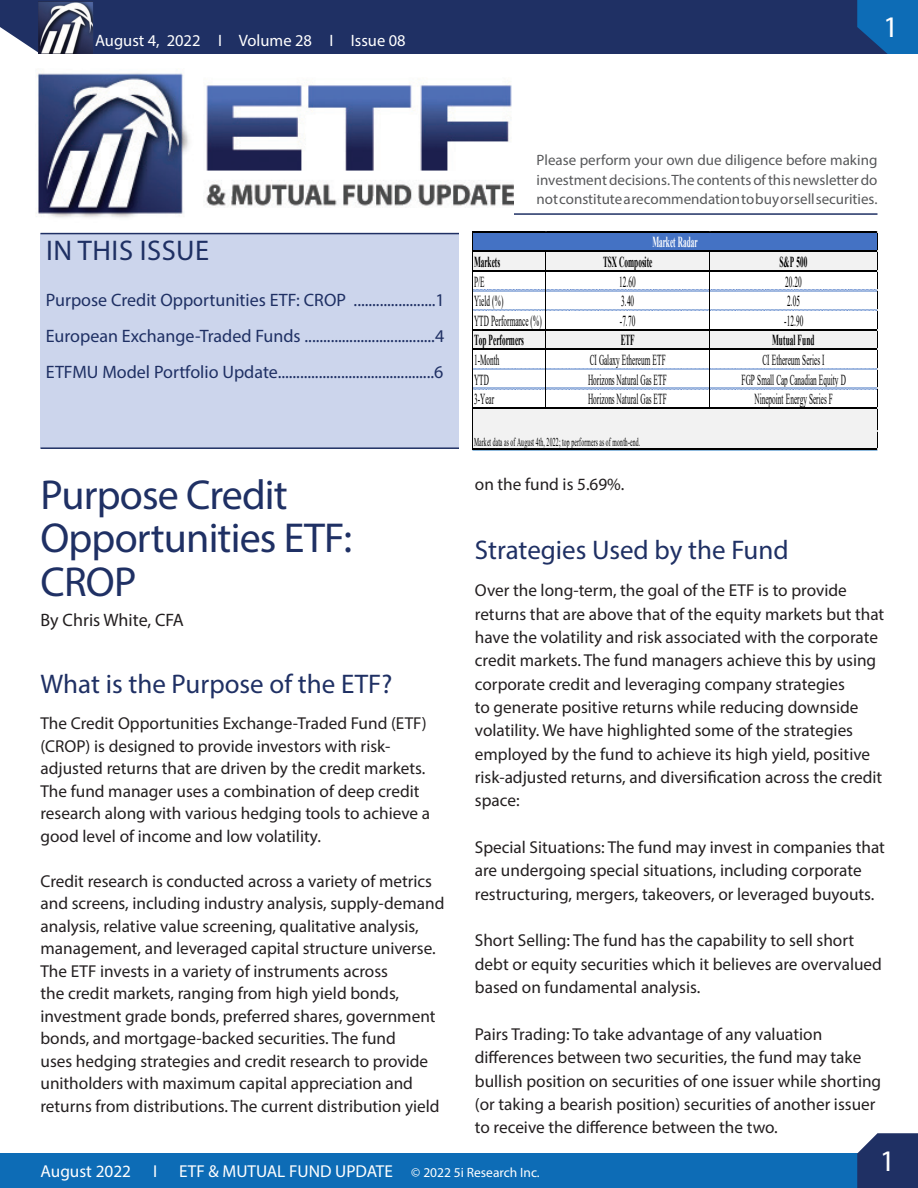
<style>
.page{position:relative;width:918px;height:1188px;background:#fff}
.page>*{position:absolute;margin:0;border:0;box-sizing:border-box;transform-origin:0 0}
.Headline{font:42px/43.5px "Myriad Pro";letter-spacing:-.02em;color:#1f3064}
.t1{font:30px "Myriad Pro";color:#fff}
.subhead{font:28.5px "Myriad Pro";letter-spacing:.02em;color:#1f3064}
.subhead-2{font:27px "Myriad Pro";color:#1f3064}
.body_text{font:18px "Myriad Pro";color:#1f3064}
.Headline-2{font:18px "Myriad Pro";color:#231f20}
.Headline-3{font:17.25px/22.5px "Myriad Pro";color:#231f20}
.subhead-3{font:17.25px/23.4px "Myriad Pro";color:#231f20}
.t2{font:17.25px "Myriad Pro";color:#fff}
.t3{font:16.5px "Myriad Pro";color:#fff}
.t4{font:15.3px "Times New Roman";color:#000;scale:.48 1}
.t5{font:700 15.3px "Times New Roman";color:#000;scale:.48 1}
.t6{font:700 15.3px "Times New Roman";color:#fff;scale:.48 1}
.disclaimer{font:15px/19.5px "Myriad Pro";color:#57585a;text-align:justify}
.t7{font:12px "Times New Roman";letter-spacing:.03em;color:#000;scale:.48 1}
.s1{font-size:13.5px}
</style>
<div class="page">
<div style="left:0;top:1153px;width:918px;height:35px;background:#0d6cb6"></div>
<div style="left:0;top:0;width:857px;height:54px;background:#1f3064"></div>
<svg style="left:857px;top:0;width:61px;height:54px;background:#0f64ab"></svg>
<svg style="left:857px;top:1133px;width:61px;height:55px;background:#2d3e6e"></svg>
<div style="left:41px;top:0;width:54px;height:54px;border:1px solid #1f3064"></div>
<div style="left:40px;top:234px;width:419px;height:214px;background:#ccd5ec"></div>
<hr style="left:40px;top:233px;width:419px;height:1px;background:#1f3064">
<hr style="left:205px;top:213px;width:673px;height:2px;background:#1f3064">
<hr style="left:40px;top:447px;width:419px;height:2px;background:#1f3064">
<hr style="left:472px;top:446px;width:406px;height:4px;background:#000">
<img style="left:39px;top:1px;width:54px;height:53px">
<img style="left:36px;top:73px;width:478px;height:145px">
<div style="left:473px;top:232px;width:404px;height:20px;background:#4472c4"></div>
<div style="left:473px;top:251px;width:404px;height:20px;background:#f2f2f2"></div>
<div style="left:473px;top:329px;width:404px;height:21px;background:#f2f2f2"></div>
<div style="left:473px;top:408px;width:404px;height:42px;background:#f2f2f2"></div>
<hr style="left:473px;top:231px;width:405px;height:1px;background:#000">
<hr style="left:473px;top:251px;width:405px;height:1px;background:#000">
<hr style="left:473px;top:270px;width:405px;height:1px;background:#000">
<hr style="left:473px;top:290px;width:72px;height:1px;background:#bfbfbf">
<hr style="left:546px;top:290px;width:163px;height:1px;background:#bfbfbf">
<hr style="left:710px;top:290px;width:167px;height:1px;background:#bfbfbf">
<hr style="left:473px;top:310px;width:72px;height:1px;background:#bfbfbf">
<hr style="left:546px;top:310px;width:163px;height:1px;background:#bfbfbf">
<hr style="left:710px;top:310px;width:167px;height:1px;background:#bfbfbf">
<hr style="left:473px;top:329px;width:405px;height:1px;background:#000">
<hr style="left:473px;top:349px;width:405px;height:1px;background:#000">
<hr style="left:473px;top:368px;width:72px;height:1px;background:#bfbfbf">
<hr style="left:546px;top:368px;width:163px;height:1px;background:#bfbfbf">
<hr style="left:710px;top:368px;width:167px;height:1px;background:#bfbfbf">
<hr style="left:473px;top:388px;width:72px;height:1px;background:#bfbfbf">
<hr style="left:546px;top:388px;width:163px;height:1px;background:#bfbfbf">
<hr style="left:710px;top:388px;width:167px;height:1px;background:#bfbfbf">
<hr style="left:545px;top:252px;width:1px;height:157px;background:#000">
<hr style="left:709px;top:252px;width:1px;height:157px;background:#000">
<hr style="left:473px;top:408px;width:405px;height:1px;background:#000">
<hr style="left:473px;top:231px;width:1px;height:219px;background:#000">
<hr style="left:473px;top:449px;width:405px;height:1px;background:#000">
<hr style="left:877px;top:232px;width:1px;height:218px;background:#000">
<p class="t3" style="left:95px;top:30px;width:312px">August 4, 2022 I Volume 28 I Issue 08</p>
<h2 class="t1" style="left:883px;top:9px;width:17px">1</h2>
<p class="subhead" style="left:46px;top:233px;width:165px">IN THIS ISSUE</p>
<p class="body_text" style="left:46px;top:289px;width:400px">Purpose Credit Opportunities ETF: CROP ......................1</p>
<p class="body_text" style="left:46px;top:325px;width:400px">European Exchange-Traded Funds ...................................4</p>
<p class="body_text" style="left:46px;top:361px;width:399px">ETFMU Model Portfolio Update..........................................6</p>
<p class="Headline" style="left:40px;top:472px;width:313px">Purpose Credit<br>Opportunities ETF:<br>CROP</p>
<p class="Headline-2" style="left:40px;top:609px;width:145px">By Chris White, CFA</p>
<p class="subhead-2" style="left:40px;top:668px;width:353px">What is the Purpose of the ETF?</p>
<p class="subhead-3" style="left:40px;top:712px;width:391px;line-height:22.5px">The Credit Opportunities Exchange-Traded Fund (ETF) (CROP) is designed to provide investors with risk&shy;adjusted returns that are driven by the credit markets.<br>The fund manager uses a combination of deep credit research along with various hedging tools to achieve a good level of income and low volatility.</p>
<p class="Headline-3" style="left:40px;top:870px;width:405px">Credit research is conducted across a variety of metrics and screens, including industry analysis, supply-demand analysis, relative value screening, qualitative analysis, management, and leveraged capital structure universe.<br>The ETF invests in a variety of instruments across<br>the credit markets, ranging from high yield bonds, investment grade bonds, preferred shares, government bonds, and mortgage-backed securities. The fund<br>uses hedging strategies and credit research to provide unitholders with maximum capital appreciation and returns from distributions. The current distribution yield</p>
<p class="disclaimer" style="left:537px;top:150px;width:342px">Please perform your own due diligence before making investment decisions. The contents of this newsletter do not constitute a recommendation to buy or sell securities.</p>
<p class="t6" style="left:652px;top:231px;width:96px">Market Radar</p>
<p class="t5" style="left:474px;top:251px;width:56px">Markets</p>
<p class="t5" style="left:603px;top:251px;width:104px">TSX Composite</p>
<p class="t5" style="left:779px;top:251px;width:60px">S&amp;P 500</p>
<p class="t4" style="left:474px;top:271px;width:24px">P/E</p>
<p class="t4" style="left:619px;top:271px;width:36px">12.60</p>
<p class="t4" style="left:785px;top:271px;width:36px">20.20</p>
<p class="t4" style="left:474px;top:290px;width:63px">Yield (%)</p>
<p class="t4" style="left:621px;top:290px;width:29px">3.40</p>
<p class="t4" style="left:787px;top:290px;width:29px">2.05</p>
<p class="t4" style="left:474px;top:310px;width:143px">YTD Performance (%)</p>
<p class="t4" style="left:620px;top:310px;width:34px">-7.70</p>
<p class="t4" style="left:784px;top:310px;width:41px">-12.90</p>
<p class="t5" style="left:474px;top:329px;width:106px">Top Performers</p>
<p class="t5" style="left:621px;top:329px;width:30px">ETF</p>
<p class="t5" style="left:772px;top:329px;width:90px">Mutual Fund</p>
<p class="t4" style="left:474px;top:349px;width:54px">1-Month</p>
<p class="t4" style="left:590px;top:349px;width:160px">CI Galaxy Ethereum ETF</p>
<p class="t4" style="left:762px;top:349px;width:131px">CI Ethereum Series I</p>
<p class="t4" style="left:474px;top:369px;width:33px">YTD</p>
<p class="t4" style="left:588px;top:369px;width:166px">Horizons Natural Gas ETF</p>
<p class="t4" style="left:742px;top:369px;width:219px">FGP Small Cap Canadian Equity D</p>
<p class="t4" style="left:474px;top:388px;width:43px">3-Year</p>
<p class="t4" style="left:588px;top:388px;width:166px">Horizons Natural Gas ETF</p>
<p class="t4" style="left:755px;top:388px;width:164px">Ninepoint Energy Series F</p>
<p class="t7" style="left:474px;top:433px;width:348px">Market data as of August 4th, 2022; top performers as of month-end.</p>
<p class="Headline-3" style="left:475px;top:473px;width:151px">on the fund is 5.69%.</p>
<p class="subhead-2" style="left:475px;top:534px;width:315px">Strategies Used by the Fund</p>
<p class="subhead-3" style="left:475px;top:579px;width:411px">Over the long-term, the goal of the ETF is to provide returns that are above that of the equity markets but that have the volatility and risk associated with the corporate credit markets. The fund managers achieve this by using corporate credit and leveraging company strategies<br>to generate positive returns while reducing downside volatility. We have highlighted some of the strategies employed by the fund to achieve its high yield, positive risk-adjusted returns, and diversification across the credit space:</p>
<p class="Headline-3" style="left:475px;top:835px;width:412px;line-height:23.4px">Special Situations: The fund may invest in companies that are undergoing special situations, including corporate restructuring, mergers, takeovers, or leveraged buyouts.</p>
<p class="Headline-3" style="left:475px;top:929px;width:409px;line-height:23.4px">Short Selling: The fund has the capability to sell short debt or equity securities which it believes are overvalued based on fundamental analysis.</p>
<p class="Headline-3" style="left:475px;top:1022px;width:408px;line-height:23.4px">Pairs Trading: To take advantage of any valuation differences between two securities, the fund may take bullish position on securities of one issuer while shorting (or taking a bearish position) securities of another issuer to receive the difference between the two.</p>
<p class="t2" style="left:40px;top:1160px;width:92px">August 2022</p>
<p class="t2" style="left:153px;top:1160px;width:6px">I</p>
<p class="t2" style="left:179px;top:1160px;width:362px">ETF &amp; MUTUAL FUND UPDATE <span class="s1">© 2022 5i Research Inc.</span></p>
<h2 class="t1" style="left:880px;top:1143px;width:17px">1</h2>
</div>
